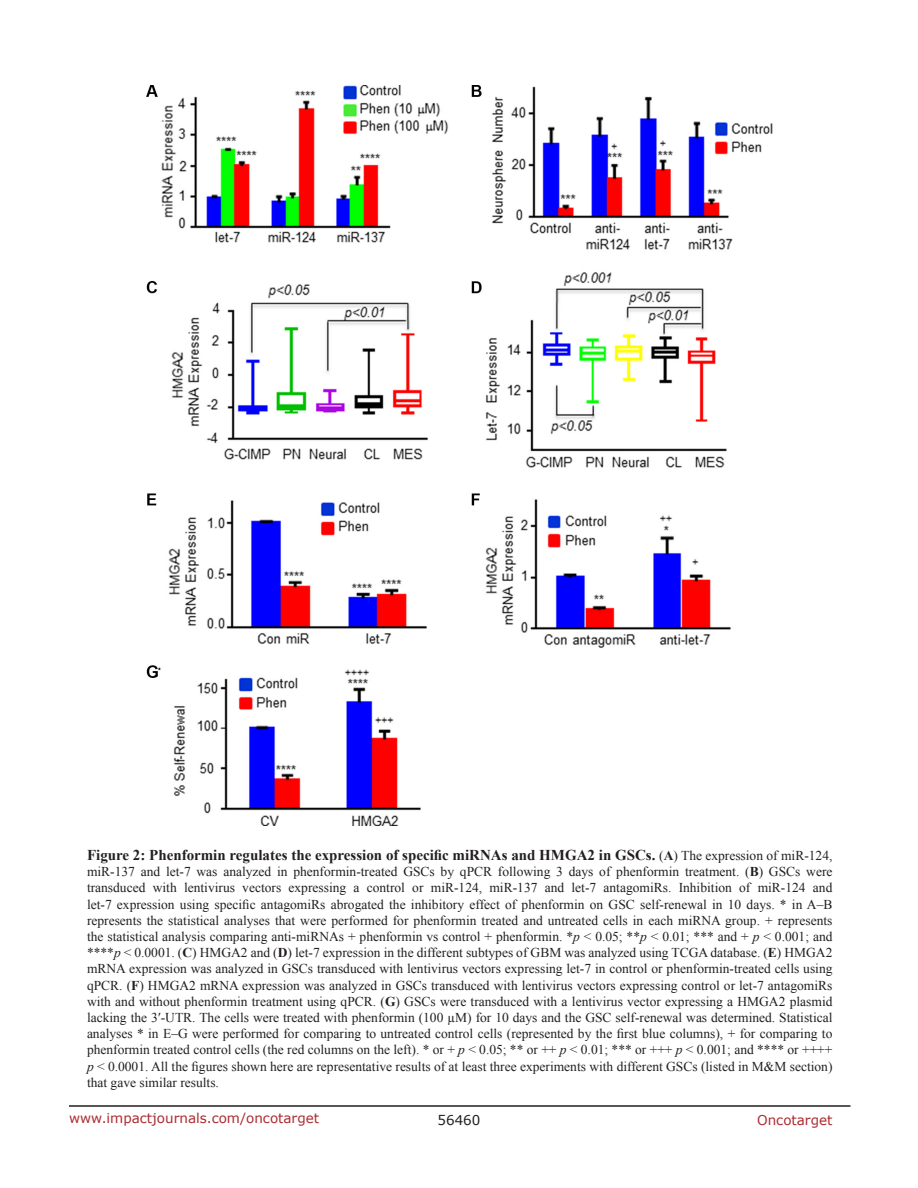
<style>
.page{position:relative;width:918px;height:1188px;background:#fff}
.page>*{position:absolute;margin:0;border:0;box-sizing:border-box;transform-origin:0 0}
.t1{font:700 15px "Times New Roman";color:#231f20}
.t2{font:13.5px/16.2px "Times New Roman";color:#231f20;text-align:justify}
.t3{font:13.5px "Verdana";color:#ac2b31}
.t4{font:13.5px "Verdana";color:#231f20}
.s1{font-weight:400;font-size:13.5px}
.s2{font-size:13.5px}
.s3{font-weight:700}
.s4{font-style:italic}
</style>
<div class="page">
<hr style="left:69px;top:1105px;width:781px;height:2px;background:#231f20">
<img style="left:146px;top:85px;width:627px;height:741px">
<p class="t1" style="left:87px;top:845px;width:747px">Figure 2: Phenformin regulates the expression of specific miRNAs and HMGA2 in GSCs. <span class="s1">(</span><span class="s2">A</span><span class="s1">) The expression of miR-124,</span></p>
<p class="t2" style="left:87px;top:863px;width:747px">miR-137 and let-7 was analyzed in phenformin-treated GSCs by qPCR following 3 days of phenformin treatment. (<span class="s3">B</span>) GSCs were transduced with lentivirus vectors expressing a control or miR-124, miR-137 and let-7 antagomiRs. Inhibition of miR-124 and let-7 expression using specific antagomiRs abrogated the inhibitory effect of phenformin on GSC self-renewal in 10 days. * in A–B represents the statistical analyses that were performed for phenformin treated and untreated cells in each miRNA group. + represents the statistical analysis comparing anti-miRNAs + phenformin vs control + phenformin. *<span class="s4">p</span> &lt; 0.05; **<span class="s4">p</span> &lt; 0.01; *** and + <span class="s4">p</span> &lt; 0.001; and ****<span class="s4">p</span> &lt; 0.0001. (<span class="s3">C</span>) HMGA2 and (<span class="s3">D</span>) let-7 expression in the different subtypes of GBM was analyzed using TCGA database. (<span class="s3">E</span>) HMGA2 mRNA expression was analyzed in GSCs transduced with lentivirus vectors expressing let-7 in control or phenformin-treated cells using qPCR. (<span class="s3">F</span>) HMGA2 mRNA expression was analyzed in GSCs transduced with lentivirus vectors expressing control or let-7 antagomiRs with and without phenformin treatment using qPCR. (<span class="s3">G</span>) GSCs were transduced with a lentivirus vector expressing a HMGA2 plasmid lacking the 3′-UTR. The cells were treated with phenformin (100 µM) for 10 days and the GSC self-renewal was determined. Statistical analyses * in E–G were performed for comparing to untreated control cells (represented by the first blue columns), + for comparing to phenformin treated control cells (the red columns on the left). * or + <span class="s4">p</span> &lt; 0.05; ** or ++ <span class="s4">p</span> &lt; 0.01; *** or +++ <span class="s4">p</span> &lt; 0.001; and **** or ++++ <span class="s4">p</span> &lt; 0.0001. All the figures shown here are representative results of at least three experiments with different GSCs (listed in M&amp;M section) that gave similar results.</p>
<p class="t3" style="left:69px;top:1109px;width:252px">www.impactjournals.com/oncotarget</p>
<p class="t4" style="left:438px;top:1111px;width:44px">56460</p>
<p class="t3" style="left:757px;top:1111px;width:77px">Oncotarget</p>
</div>
